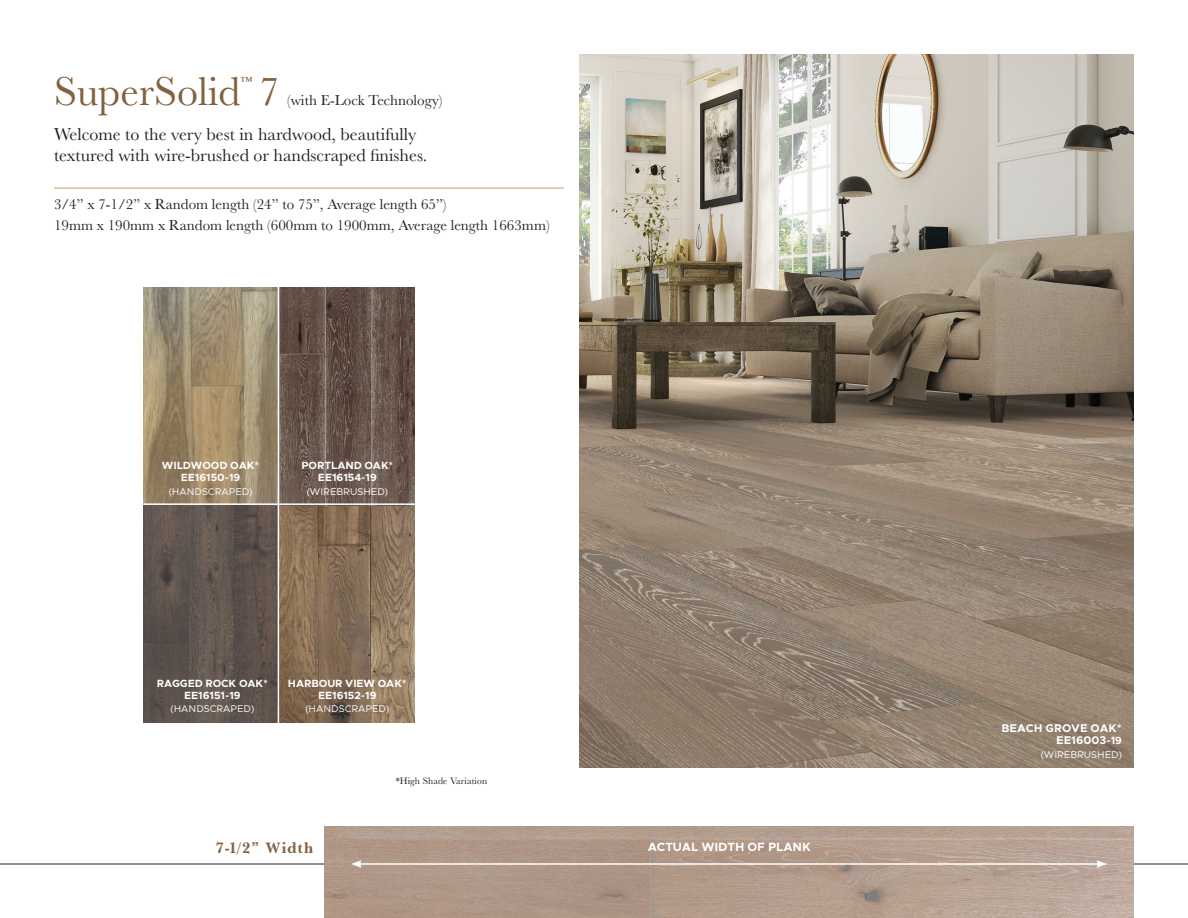
<style>
.page{position:relative;width:1188px;height:918px;background:#fff}
.page>*{position:absolute;margin:0;border:0;box-sizing:border-box;transform-origin:0 0}
.t1{font:42px "Baskerville";color:#83613f}
.t2{font:18px/21px "Baskerville";color:#231f20}
.t3{font:700 18px "Baskerville";color:#83613f}
.t4{font:15px "Baskerville";color:#231f20}
.t5{font:12.3px "Baskerville";color:#83613f}
.t6{font:700 12px "Clarity City";letter-spacing:-.01em;color:#fff}
.t7{font:700 11.25px "Clarity City";color:#fff}
.t8{font:700 10.5px "Clarity City";letter-spacing:-.01em;color:#fff}
.t9{font:9.75px "Clarity City";color:#fff}
.t10{font:9.75px "Baskerville";letter-spacing:.01em;color:#231f20}
.s1{font-size:10.5px}
</style>
<div class="page">
<hr style="left:54px;top:188px;width:510px;height:1px;background:#c39a6b">
<img style="left:144px;top:287px;width:271px;height:436px">
<hr style="left:278px;top:279px;width:1px;height:451px;background:#fff">
<hr style="left:143px;top:503px;width:406px;height:2px;background:#fff">
<img style="left:580px;top:54px;width:554px;height:714px">
<hr style="left:0;top:864px;width:1188px;height:1px;background:#231f20">
<img style="left:324px;top:826px;width:810px;height:92px">
<hr style="left:359px;top:863px;width:740px;height:2px;background:#fff">
<svg style="left:351px;top:860px;width:11px;height:8px"></svg>
<svg style="left:1096px;top:860px;width:11px;height:8px"></svg>
<p class="t5" style="left:240px;top:73px;width:13px">™</p>
<p class="t1" style="left:54px;top:65px;width:227px">SuperSolid 7</p>
<p class="t4" style="left:287px;top:91px;width:157px">(with E-Lock Technology)</p>
<p class="t2" style="left:54px;top:124px;width:375px">Welcome to the very best in hardwood, beautifully textured with wire-brushed or handscraped finishes.</p>
<p class="t4" style="left:54px;top:194px;width:394px">3/4” x 7-1/2” x Random length (24” to 75”, Average length 65”)</p>
<p class="t4" style="left:54px;top:215px;width:497px">19mm x 190mm x Random length (600mm to 1900mm, Average length 1663mm)</p>
<p class="t8" style="left:162px;top:459px;width:99px">WILDWOOD OAK*</p>
<p class="t8" style="left:181px;top:471px;width:61px">EE16150-19</p>
<p class="t9" style="left:169px;top:485px;width:85px">(HANDSCRAPED)</p>
<p class="t8" style="left:301px;top:459px;width:93px">PORTLAND OAK*</p>
<p class="t8" style="left:318px;top:471px;width:60px">EE16154-19</p>
<p class="t9" style="left:307px;top:485px;width:83px">(WIREBRUSHED)</p>
<p class="t8" style="left:157px;top:676px;width:113px">RAGGED ROCK OAK*</p>
<p class="t8" style="left:184px;top:688px;width:58px">EE16151-19</p>
<p class="t9" style="left:171px;top:703px;width:85px">(HANDSCRAPED)</p>
<p class="t8" style="left:288px;top:676px;width:120px">HARBOUR VIEW OAK*</p>
<p class="t8" style="left:318px;top:688px;width:60px">EE16152-19</p>
<p class="t9" style="left:305px;top:703px;width:85px">(HANDSCRAPED)</p>
<p class="t10" style="left:396px;top:774px;width:93px">*High Shade Variation</p>
<p class="t3" style="left:216px;top:839px;width:100px">7-1/2” Width</p>
<p class="t6" style="left:648px;top:839px;width:165px">ACTUAL WIDTH OF PLANK</p>
<p class="t7" style="left:1001px;top:721px;width:122px">BEACH GROVE OAK*</p>
<p class="t7" style="left:1056px;top:733px;width:67px">EE16003<span class="s1">-19</span></p>
<p class="t9" style="left:1041px;top:748px;width:83px">(WIREBRUSHED)</p>
</div>
